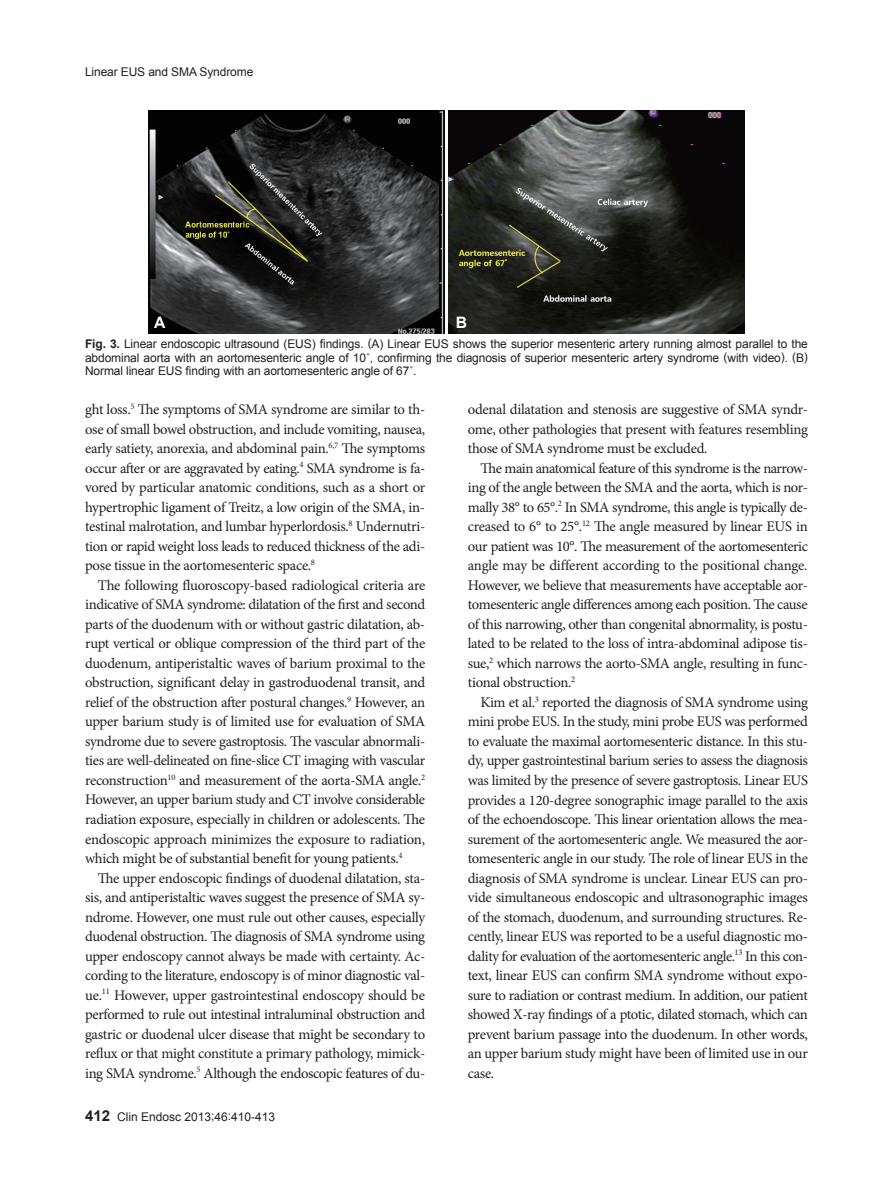
<style>
.page{position:relative;width:893px;height:1191px;background:#fff}
.page>*{position:absolute;margin:0;border:0;box-sizing:border-box;transform-origin:0 0}
.t1{font:700 15.75px "Arial";color:#fff}
.t2{font:14.7px/19.5px "Minion Pro";letter-spacing:-.025em;color:#231f20;text-align:justify}
.t3{font:12px/13.5px "Arial";letter-spacing:-.01em;color:#231f20;text-align:justify}
.s1{font-weight:700}
.s2{font-weight:700;font-size:15px}
</style>
<div class="page">
<img style="left:149px;top:111px;width:295px;height:222px">
<img style="left:449px;top:111px;width:295px;height:222px">
<p class="t3" style="left:85px;top:65px;width:170px">Linear EUS and SMA Syndrome</p>
<p class="t1" style="left:154px;top:312px;width:13px">A</p>
<p class="t1" style="left:456px;top:312px;width:13px">B</p>
<p class="t3" style="left:85px;top:337px;width:724px"><span class="s1">Fig. 3.</span> Linear endoscopic ultrasound (EUS) findings. (A) Linear EUS shows the superior mesenteric artery running almost parallel to the abdominal aorta with an aortomesenteric angle of 10˚, confirming the diagnosis of superior mesenteric artery syndrome (with video). (B)<br>Normal linear EUS finding with an aortomesenteric angle of 67˚.</p>
<p class="t2" style="left:85px;top:400px;width:342px">ght loss.<sup>5</sup> The symptoms of SMA syndrome are similar to th&shy;ose of small bowel obstruction, and include vomiting, nausea, early satiety, anorexia, and abdominal pain.<sup>6,7</sup> The symptoms occur after or are aggravated by eating.<sup>4</sup> SMA syndrome is fa&shy;vored by particular anatomic conditions, such as a short or hypertrophic ligament of Treitz, a low origin of the SMA, in&shy;testinal malrotation, and lumbar hyperlordosis.<sup>8</sup> Undernutri&shy;tion or rapid weight loss leads to reduced thickness of the adi&shy;pose tissue in the aortomesenteric space.<sup>8</sup></p>
<p class="t2" style="left:85px;top:575px;width:342px;text-indent:13px">The following fluoroscopy-based radiological criteria are indicative of SMA syndrome: dilatation of the first and second parts of the duodenum with or without gastric dilatation, ab&shy;rupt vertical or oblique compression of the third part of the duodenum, antiperistaltic waves of barium proximal to the obstruction, significant delay in gastroduodenal transit, and relief of the obstruction after postural changes.<sup>9</sup> However, an upper barium study is of limited use for evaluation of SMA syndrome due to severe gastroptosis. The vascular abnormali&shy;ties are well-delineated on fine-slice CT imaging with vascular reconstruction<sup>10</sup> and measurement of the aorta-SMA angle.<sup>2<br></sup>However, an upper barium study and CT involve considerable radiation exposure, especially in children or adolescents. The endoscopic approach minimizes the exposure to radiation, which might be of substantial benefit for young patients.<sup>4</sup></p>
<p class="t2" style="left:85px;top:868px;width:342px;text-indent:13px">The upper endoscopic findings of duodenal dilatation, sta&shy;sis, and antiperistaltic waves suggest the presence of SMA sy&shy;ndrome. However, one must rule out other causes, especially duodenal obstruction. The diagnosis of SMA syndrome using upper endoscopy cannot always be made with certainty. Ac&shy;cording to the literature, endoscopy is of minor diagnostic val&shy;ue.<sup>11</sup> However, upper gastrointestinal endoscopy should be performed to rule out intestinal intraluminal obstruction and gastric or duodenal ulcer disease that might be secondary to reflux or that might constitute a primary pathology, mimick&shy;ing SMA syndrome.<sup>5</sup> Although the endoscopic features of du-</p>
<p class="t3" style="left:85px;top:1110px;width:192px"><span class="s2">412</span> Clin Endosc 2013;46:410-413</p>
<p class="t2" style="left:468px;top:400px;width:342px">odenal dilatation and stenosis are suggestive of SMA syndr&shy;ome, other pathologies that present with features resembling those of SMA syndrome must be excluded.</p>
<p class="t2" style="left:468px;top:458px;width:342px;text-indent:13px">The main anatomical feature of this syndrome is the narrow&shy;ing of the angle between the SMA and the aorta, which is nor&shy;mally 38° to 65°.<sup>2</sup> In SMA syndrome, this angle is typically de&shy;creased to 6° to 25°.<sup>12</sup> The angle measured by linear EUS in our patient was 10°. The measurement of the aortomesenteric angle may be different according to the positional change.<br>However, we believe that measurements have acceptable aor&shy;tomesenteric angle differences among each position. The cause of this narrowing, other than congenital abnormality, is postu&shy;lated to be related to the loss of intra-abdominal adipose tis&shy;sue,<sup>2</sup> which narrows the aorto-SMA angle, resulting in func&shy;tional obstruction.<sup>2</sup></p>
<p class="t2" style="left:468px;top:692px;width:342px;text-indent:13px">Kim et al.<sup>3</sup> reported the diagnosis of SMA syndrome using mini probe EUS. In the study, mini probe EUS was performed to evaluate the maximal aortomesenteric distance. In this stu&shy;dy, upper gastrointestinal barium series to assess the diagnosis was limited by the presence of severe gastroptosis. Linear EUS provides a 120-degree sonographic image parallel to the axis of the echoendoscope. This linear orientation allows the mea&shy;surement of the aortomesenteric angle. We measured the aor&shy;tomesenteric angle in our study. The role of linear EUS in the diagnosis of SMA syndrome is unclear. Linear EUS can pro&shy;vide simultaneous endoscopic and ultrasonographic images of the stomach, duodenum, and surrounding structures. Re&shy;cently, linear EUS was reported to be a useful diagnostic mo&shy;dality for evaluation of the aortomesenteric angle.<sup>13</sup> In this con&shy;text, linear EUS can confirm SMA syndrome without expo&shy;sure to radiation or contrast medium. In addition, our patient showed X-ray findings of a ptotic, dilated stomach, which can prevent barium passage into the duodenum. In other words, an upper barium study might have been of limited use in our case.</p>
</div>
